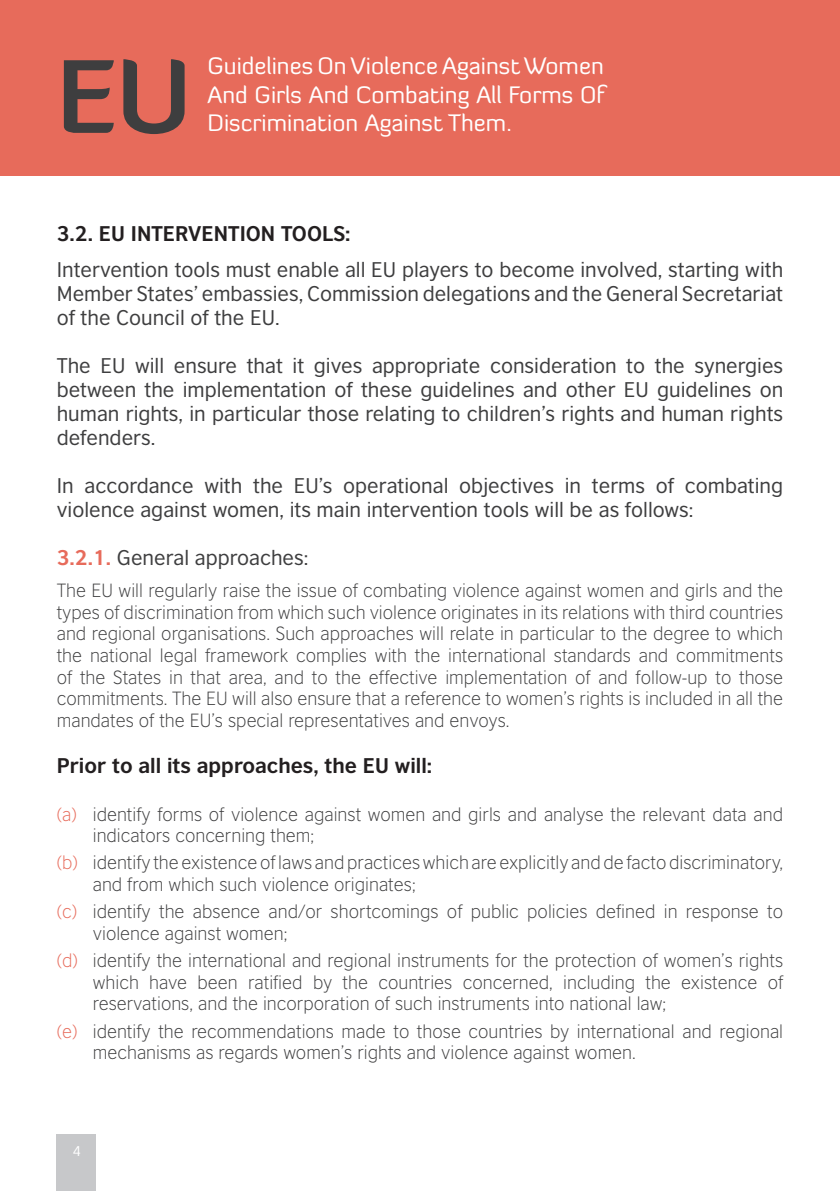
<style>
.page{position:relative;width:840px;height:1191px;background:#fff}
.page>*{position:absolute;margin:0;border:0;box-sizing:border-box;transform-origin:0 0}
.t1{font:700 101.4px "Diavlo";color:#3e3e3f}
.t2{font:23.6px/28.4px "Diavlo";color:#fff;text-align:justify}
.t3{font:20px/24px "British Council Sans";color:#3e3e3f;text-align:justify}
.t4{font:700 20px "British Council Sans";color:#231f20}
.t5{font:300 18px/21.6px "British Council Sans";color:#3e3e3f}
.t6{font:13.4px "British Council Sans";color:#fff}
.s1{font-weight:700;color:#e76b5b}
.s2{color:#e76b5b}
</style>
<div class="page">
<div style="left:0;top:0;width:839px;height:176px;background:#e76b5b"></div>
<div style="left:57px;top:1134px;width:39px;height:57px;background:#c7c8ca"></div>
<h1 class="t1" style="left:57px;top:32px;width:135px">EU</h1>
<h2 class="t2" style="left:207px;top:52px;width:398px">Guidelines On Violence Against Women And Girls And Combating All Forms Of Discrimination Against Them.</h2>
<p class="t4" style="left:57px;top:221px;width:295px">3.2. EU INTERVENTION TOOLS:</p>
<p class="t3" style="left:57px;top:257px;width:727px">Intervention tools must enable all EU players to become involved, starting with Member States’ embassies, Commission delegations and the General Secretariat of the Council of the EU.</p>
<p class="t3" style="left:57px;top:353px;width:727px">The EU will ensure that it gives appropriate consideration to the synergies between the implementation of these guidelines and other EU guidelines on human rights, in particular those relating to children’s rights and human rights defenders.</p>
<p class="t3" style="left:57px;top:473px;width:727px">In accordance with the EU’s operational objectives in terms of combating violence against women, its main intervention tools will be as follows:</p>
<p class="t3" style="left:57px;top:545px;width:253px"><span class="s1">3.2.1.</span> General approaches:</p>
<p class="t5" style="left:57px;top:580px;width:727px;text-align:justify">The EU will regularly raise the issue of combating violence against women and girls and the types of discrimination from which such violence originates in its relations with third countries and regional organisations. Such approaches will relate in particular to the degree to which the national legal framework complies with the international standards and commitments of the States in that area, and to the effective implementation of and follow-up to those commitments. The EU will also ensure that a reference to women’s rights is included in all the mandates of the EU’s special representatives and envoys.</p>
<p class="t4" style="left:57px;top:752px;width:377px">Prior to all its approaches, the EU will:</p>
<p class="t5" style="left:93px;top:803px;width:691px;text-indent:-36px"><span class="s2">(a)</span> identify forms of violence against women and girls and analyse the relevant data and indicators concerning them;</p>
<p class="t5" style="left:93px;top:852px;width:691px;text-indent:-36px"><span class="s2">(b)</span> identify the existence of laws and practices which are explicitly and de facto discriminatory, and from which such violence originates;</p>
<p class="t5" style="left:93px;top:901px;width:691px;text-indent:-36px"><span class="s2">(c)</span> identify the absence and/or shortcomings of public policies defined in response to violence against women;</p>
<p class="t5" style="left:93px;top:949px;width:691px;text-align:justify;text-indent:-36px"><span class="s2">(d)</span> identify the international and regional instruments for the protection of women’s rights which have been ratified by the countries concerned, including the existence of reservations, and the incorporation of such instruments into national law;</p>
<p class="t5" style="left:93px;top:1020px;width:691px;text-indent:-36px"><span class="s2">(e)</span> identify the recommendations made to those countries by international and regional mechanisms as regards women’s rights and violence against women.</p>
<p class="t6" style="left:73px;top:1143px;width:10px">4</p>
</div>
